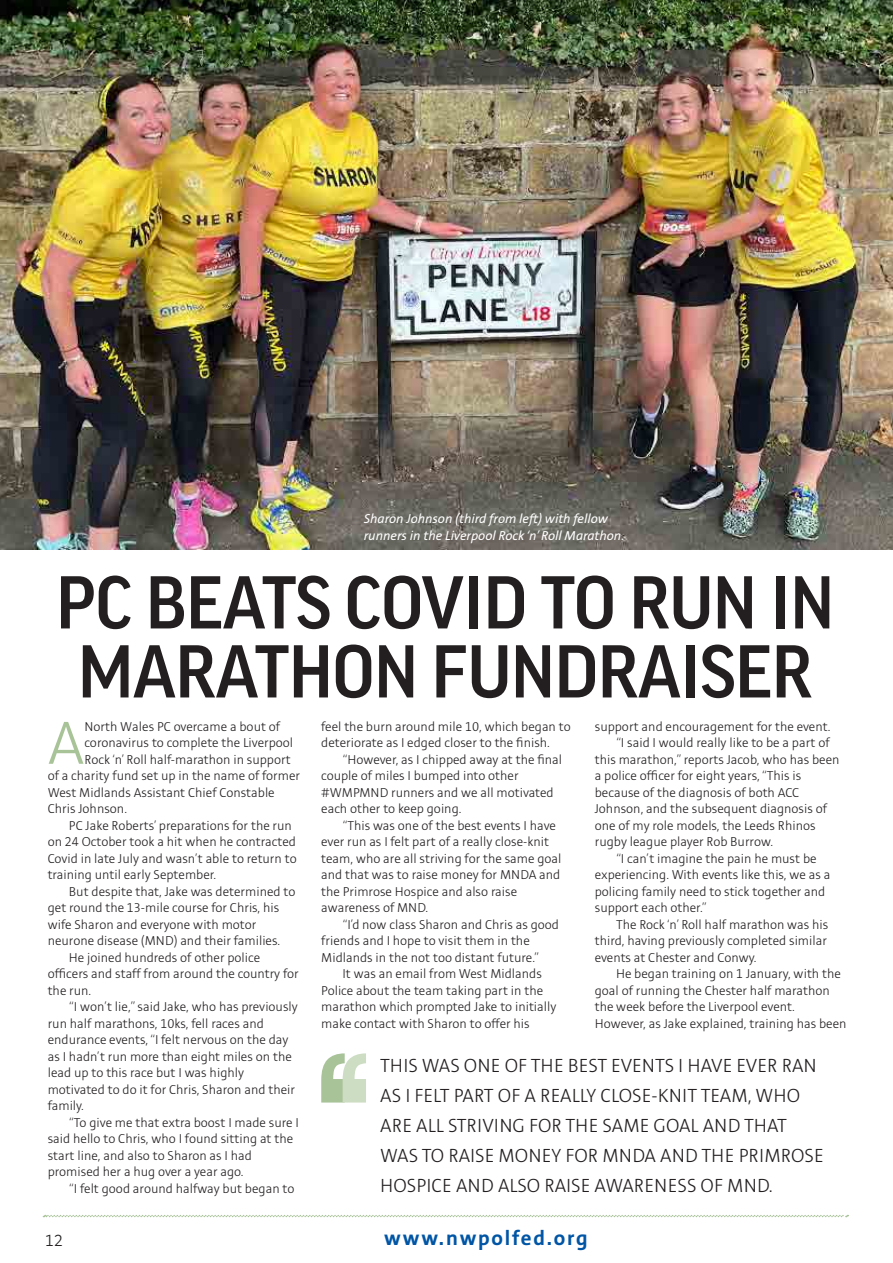
<style>
.page{position:relative;width:893px;height:1263px;background:#fff}
.page>*{position:absolute;margin:0;border:0;box-sizing:border-box;transform-origin:0 0}
.t1{font:700 132.15px "Rockwell";color:#a9c399}
.t2{font:700 132.15px "Rockwell";color:#cdddc4}
.t3{font:500 72px/69px "Good Pro";letter-spacing:-.01em;color:#231f20;text-align:center}
.t4{font:300 67.35px "Stinnes Sans";color:#a9c399}
.t5{font:700 22.5px "Stinnes Sans";letter-spacing:.08em;color:#0155a5}
.t6{font:300 21px/30px "Stinnes Sans";color:#231f20}
.t7{font:300 18px "Stinnes Sans";color:#231f20}
.t8{font:300 14.25px/16.5px "Stinnes Sans";color:#231f20}
.t9{font:italic 14.25px/16.5px "Stinnes Sans";color:#fff}
</style>
<div class="page">
<svg style="left:43px;top:1215px;width:805px;height:2px"></svg>
<img style="left:0;top:0;width:893px;height:550px">
<p class="t9" style="left:364px;top:511px;width:262px">Sharon Johnson (third from left) with fellow runners in the Liverpool Rock ‘n’ Roll Marathon.</p>
<p class="t3" style="left:56px;top:568px;width:780px">PC BEATS COVID TO RUN IN<br>MARATHON FUNDRAISER</p>
<p class="t4" style="left:48px;top:711px;width:38px">A</p>
<p class="t8" style="left:85px;top:719px;width:197px">North Wales PC overcame a bout of</p>
<p class="t8" style="left:321px;top:719px;width:251px">feel the burn around mile 10, which began to deteriorate as I edged closer to the finish.</p>
<p class="t8" style="left:321px;top:752px;width:242px;text-indent:21px">“However, as I chipped away at the final couple of miles I bumped into other #WMPMND runners and we all motivated each other to keep going.</p>
<p class="t8" style="left:321px;top:818px;width:242px;text-indent:21px">“This was one of the best events I have ever run as I felt part of a really close-knit team, who are all striving for the same goal and that was to raise money for MNDA and the Primrose Hospice and also raise awareness of MND.</p>
<p class="t8" style="left:321px;top:917px;width:239px;text-indent:21px">“I’d now class Sharon and Chris as good friends and I hope to visit them in the<br>Midlands in the not too distant future.”</p>
<p class="t8" style="left:321px;top:966px;width:237px;text-indent:21px">It was an email from West Midlands Police about the team taking part in the marathon which prompted Jake to initially make contact with Sharon to offer his</p>
<p class="t8" style="left:595px;top:719px;width:237px">support and encouragement for the event.</p>
<p class="t8" style="left:595px;top:735px;width:246px;text-indent:21px">“I said I would really like to be a part of this marathon,” reports Jacob, who has been a police officer for eight years, “This is because of the diagnosis of both ACC Johnson, and the subsequent diagnosis of one of my role models, the Leeds Rhinos rugby league player Rob Burrow.</p>
<p class="t8" style="left:595px;top:851px;width:237px;text-indent:21px">“I can’t imagine the pain he must be experiencing. With events like this, we as a policing family need to stick together and support each other.”</p>
<p class="t8" style="left:595px;top:917px;width:235px;text-align:justify;text-indent:21px">The Rock ‘n’ Roll half marathon was his third, having previously completed similar events at Chester and Conwy.</p>
<p class="t8" style="left:595px;top:966px;width:253px;text-indent:21px">He began training on 1 January, with the goal of running the Chester half marathon the week before the Liverpool event.<br>However, as Jake explained, training has been</p>
<p class="t6" style="left:380px;top:1051px;width:445px">THIS WAS ONE OF THE BEST EVENTS I HAVE EVER RAN AS I FELT PART OF A REALLY CLOSE-KNIT TEAM, WHO ARE ALL STRIVING FOR THE SAME GOAL AND THAT WAS TO RAISE MONEY FOR MNDA AND THE PRIMROSE HOSPICE AND ALSO RAISE AWARENESS OF MND.</p>
<p class="t8" style="left:85px;top:735px;width:210px">coronavirus to complete the Liverpool</p>
<p class="t8" style="left:85px;top:752px;width:208px">Rock ‘n’ Roll half-marathon in support</p>
<p class="t8" style="left:48px;top:768px;width:254px">of a charity fund set up in the name of former</p>
<p class="t8" style="left:48px;top:785px;width:229px">West Midlands Assistant Chief Constable</p>
<p class="t8" style="left:48px;top:801px;width:81px">Chris Johnson.</p>
<p class="t8" style="left:48px;top:818px;width:251px;text-indent:21px">PC Jake Roberts’ preparations for the run on 24 October took a hit when he contracted Covid in late July and wasn’t able to return to training until early September.</p>
<p class="t8" style="left:48px;top:884px;width:249px;text-indent:21px">But despite that, Jake was determined to get round the 13-mile course for Chris, his wife Sharon and everyone with motor neurone disease (MND) and their families.</p>
<p class="t8" style="left:48px;top:950px;width:253px;text-indent:21px">He joined hundreds of other police officers and staff from around the country for the run.</p>
<p class="t8" style="left:48px;top:999px;width:252px;text-indent:21px">“I won’t lie,” said Jake, who has previously run half marathons, 10ks, fell races and endurance events, “I felt nervous on the day as I hadn’t run more than eight miles on the lead up to this race but I was highly motivated to do it for Chris, Sharon and their family.</p>
<p class="t8" style="left:48px;top:1115px;width:253px;text-indent:21px">“To give me that extra boost I made sure I said hello to Chris, who I found sitting at the start line, and also to Sharon as I had promised her a hug over a year ago.</p>
<p class="t8" style="left:69px;top:1181px;width:227px">“I felt good around halfway but began to</p>
<p class="t1" style="left:312px;top:1017px;width:43px">‘</p>
<p class="t2" style="left:333px;top:1017px;width:43px">‘</p>
<p class="t7" style="left:45px;top:1232px;width:20px">12</p>
<p class="t5" style="left:384px;top:1227px;width:205px">www.nwpolfed.org</p>
</div>
